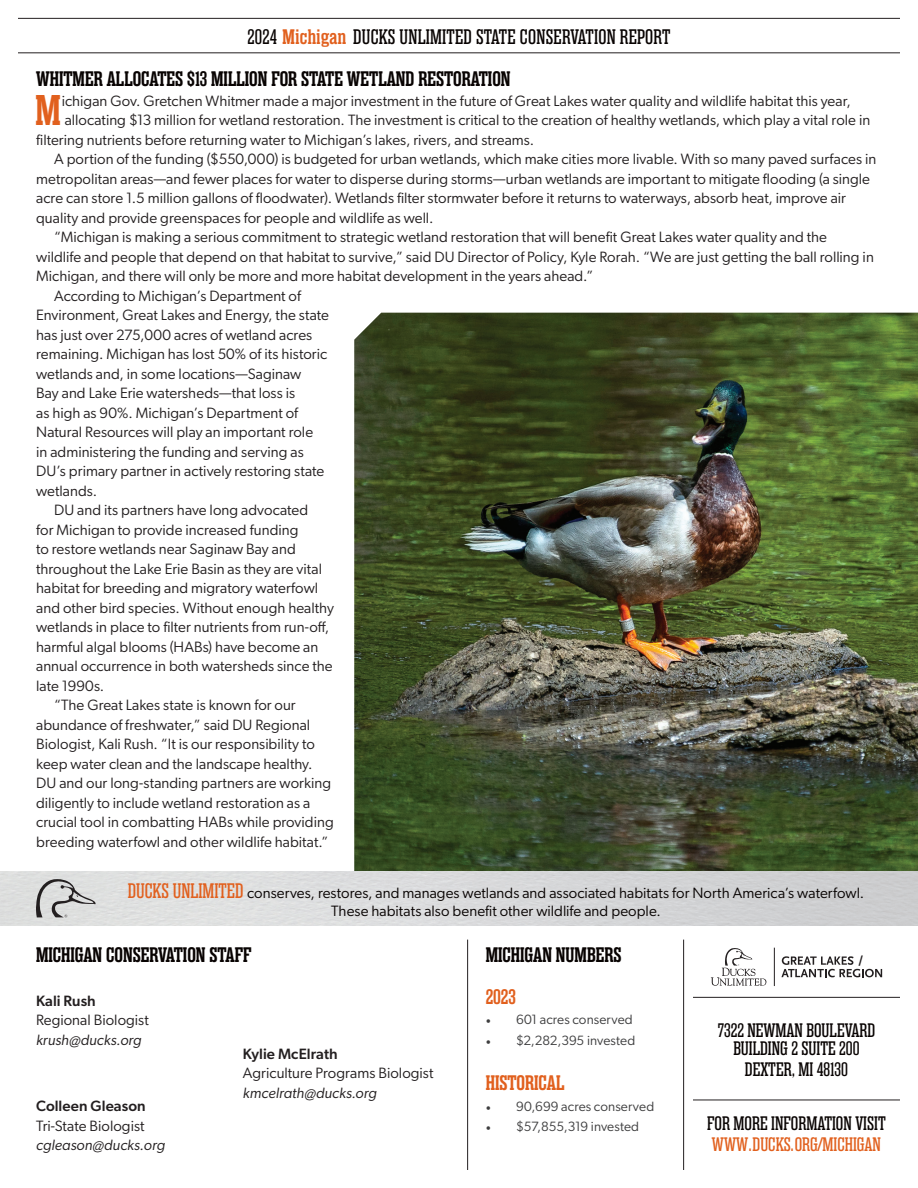
<style>
.page{position:relative;width:918px;height:1188px;background:#fff}
.page>*{position:absolute;margin:0;border:0;box-sizing:border-box;transform-origin:0 0}
.t1{font:600 42.9px "Rama Slab E";color:#e1601e}
.t2{font:600 21px/42.5px "Rama Slab E";color:#080302}
.t3{font:600 21px "Rama Slab E";color:#e1601e}
.t4{font:19.5px/18px "Rama Slab E";color:#080302;text-align:center}
.t5{font:19.5px "Rama Slab E";color:#e1601e}
.t6{font:15px "Gibson";letter-spacing:.005em;color:#231f20}
.t7{font:15px/18px "Gibson";letter-spacing:.005em;color:#080302;text-align:center}
.t8{font:italic 15px "Gibson";letter-spacing:.005em;color:#231f20}
.t9{font:500 15px "Gibson";letter-spacing:.005em;color:#231f20}
.t10{font:13.5px "Gibson";letter-spacing:.005em;color:#3e3e3f}
.t11{font:700 11.4px "Scala Sans OT";color:#231f20}
.s1{font-weight:400}
.s2{color:#e1601e}
.s3{font-family:"Rama Slab E";font-size:21px;color:#e1601e}
.s4{font-family:"Minion Pro"}
</style>
<div class="page">
<img style="left:354px;top:313px;width:564px;height:558px">
<hr style="left:693px;top:997px;width:207px;height:1px;background:#231f20">
<hr style="left:693px;top:1100px;width:207px;height:1px;background:#231f20">
<hr style="left:467px;top:940px;width:1px;height:230px;background:#231f20">
<hr style="left:683px;top:940px;width:1px;height:230px;background:#231f20">
<hr style="left:18px;top:18px;width:882px;height:1px;background:#231f20">
<hr style="left:18px;top:52px;width:882px;height:1px;background:#231f20">
<svg style="left:36px;top:879px;width:60px;height:38px"></svg>
<svg style="left:711px;top:948px;width:55px;height:38px"></svg>
<hr style="left:774px;top:948px;width:1px;height:38px;background:#231f20">
<svg style="left:781px;top:956px;width:101px;height:21px"></svg>
<h2 class="t2" style="left:36px;top:16px;width:636px;text-indent:211px"><span class="s1">2024</span> <span class="s2">Michigan</span> <span class="s1">DUCKS UNLIMITED STATE CONSERVATION REPORT<br></span>WHITMER ALLOCATES $13 MILLION FOR STATE WETLAND RESTORATION</h2>
<h1 class="t1" style="left:36px;top:86px;width:27px">M</h1>
<p class="t6" style="left:62px;top:91px;width:791px">ichigan Gov. Gretchen Whitmer made a major investment in the future of Great Lakes water quality and wildlife habitat this year,</p>
<p class="t6" style="left:65px;top:111px;width:807px">allocating $13 million for wetland restoration. The investment is critical to the creation of healthy wetlands, which play a vital role in</p>
<p class="t6" style="left:36px;top:130px;width:500px">filtering nutrients before returning water to Michigan’s lakes, rivers, and streams.</p>
<p class="t6" style="left:54px;top:150px;width:824px">A portion of the funding ($550,000) is budgeted for urban wetlands, which make cities more livable. With so many paved surfaces in</p>
<p class="t6" style="left:36px;top:169px;width:835px">metropolitan areas—and fewer places for water to disperse during storms—urban wetlands are important to mitigate flooding (a single</p>
<p class="t6" style="left:36px;top:189px;width:811px">acre can store 1.5 million gallons of floodwater). Wetlands filter stormwater before it returns to waterways, absorb heat, improve air</p>
<p class="t6" style="left:36px;top:208px;width:399px">quality and provide greenspaces for people and wildlife as well.</p>
<p class="t6" style="left:54px;top:228px;width:774px">“Michigan is making a serious commitment to strategic wetland restoration that will benefit Great Lakes water quality and the</p>
<p class="t6" style="left:36px;top:247px;width:839px">wildlife and people that depend on that habitat to survive,” said DU Director of Policy, Kyle Rorah. “We are just getting the ball rolling in</p>
<p class="t6" style="left:36px;top:267px;width:559px">Michigan, and there will only be more and more habitat development in the years ahead.”</p>
<p class="t6" style="left:54px;top:286px;width:248px">According to Michigan’s Department of</p>
<p class="t6" style="left:36px;top:306px;width:294px">Environment, Great Lakes and Energy, the state</p>
<p class="t6" style="left:36px;top:325px;width:278px">has just over 275,000 acres of wetland acres</p>
<p class="t6" style="left:36px;top:345px;width:293px">remaining. Michigan has lost 50% of its historic</p>
<p class="t6" style="left:36px;top:364px;width:267px">wetlands and, in some locations—Saginaw</p>
<p class="t6" style="left:36px;top:384px;width:261px">Bay and Lake Erie watersheds—that loss is</p>
<p class="t6" style="left:36px;top:403px;width:263px">as high as 90%. Michigan’s Department of</p>
<p class="t6" style="left:36px;top:423px;width:278px">Natural Resources will play an important role</p>
<p class="t6" style="left:36px;top:442px;width:269px">in administering the funding and serving as</p>
<p class="t6" style="left:36px;top:462px;width:290px">DU’s primary partner in actively restoring state</p>
<p class="t6" style="left:36px;top:481px;width:63px">wetlands.</p>
<p class="t6" style="left:54px;top:501px;width:256px">DU and its partners have long advocated</p>
<p class="t6" style="left:36px;top:520px;width:264px">for Michigan to provide increased funding</p>
<p class="t6" style="left:36px;top:540px;width:261px">to restore wetlands near Saginaw Bay and</p>
<p class="t6" style="left:36px;top:559px;width:287px">throughout the Lake Erie Basin as they are vital</p>
<p class="t6" style="left:36px;top:579px;width:284px">habitat for breeding and migratory waterfowl</p>
<p class="t6" style="left:36px;top:598px;width:299px">and other bird species. Without enough healthy</p>
<p class="t6" style="left:36px;top:618px;width:295px">wetlands in place to filter nutrients from run-off,</p>
<p class="t6" style="left:36px;top:637px;width:284px">harmful algal blooms (HABs) have become an</p>
<p class="t6" style="left:36px;top:657px;width:298px">annual occurrence in both watersheds since the</p>
<p class="t6" style="left:36px;top:676px;width:70px">late 1990s.</p>
<p class="t6" style="left:54px;top:696px;width:243px">“The Great Lakes state is known for our</p>
<p class="t6" style="left:36px;top:715px;width:276px">abundance of freshwater,” said DU Regional</p>
<p class="t6" style="left:36px;top:735px;width:280px">Biologist, Kali Rush. “It is our responsibility to</p>
<p class="t6" style="left:36px;top:754px;width:278px">keep water clean and the landscape healthy.</p>
<p class="t6" style="left:36px;top:774px;width:297px">DU and our long-standing partners are working</p>
<p class="t6" style="left:36px;top:793px;width:276px">diligently to include wetland restoration as a</p>
<p class="t6" style="left:36px;top:813px;width:299px">crucial tool in combatting HABs while providing</p>
<p class="t6" style="left:36px;top:832px;width:294px">breeding waterfowl and other wildlife habitat.”</p>
<p class="t7" style="left:128px;top:884px;width:738px"><span class="s3">DUCKS UNLIMITED</span> conserves, restores, and manages wetlands and associated habitats for North America’s waterfowl.<br>These habitats also benefit other wildlife and people.</p>
<p class="t11" style="left:858px;top:953px;width:6px">/</p>
<p class="t9" style="left:36px;top:992px;width:61px">Kali Rush</p>
<p class="t6" style="left:36px;top:1011px;width:114px">Regional Biologist</p>
<p class="t8" style="left:36px;top:1031px;width:107px">krush@ducks.org</p>
<h2 class="t2" style="left:36px;top:934px;width:217px">MICHIGAN CONSERVATION STAFF</h2>
<h2 class="t2" style="left:486px;top:934px;width:137px">MICHIGAN NUMBERS</h2>
<h2 class="t3" style="left:486px;top:985px;width:32px">2023</h2>
<p class="t10" style="left:486px;top:1012px;width:149px"><span class="s4">•</span> 601 acres conserved</p>
<p class="t10" style="left:486px;top:1032px;width:151px"><span class="s4">•</span> $2,282,395 invested</p>
<h2 class="t3" style="left:486px;top:1071px;width:80px">HISTORICAL</h2>
<p class="t10" style="left:486px;top:1098px;width:170px"><span class="s4">•</span> 90,699 acres conserved</p>
<p class="t10" style="left:486px;top:1118px;width:155px"><span class="s4">•</span> $57,855,319 invested</p>
<h3 class="t4" style="left:718px;top:1022px;width:159px">7322 NEWMAN BOULEVARD<br>BUILDING 2 SUITE 200</h3>
<h3 class="t4" style="left:745px;top:1061px;width:105px">DEXTER, MI 48130</h3>
<h3 class="t4" style="left:707px;top:1114px;width:180px">FOR MORE INFORMATION VISIT</h3>
<h3 class="t5" style="left:712px;top:1133px;width:170px">WWW.DUCKS.ORG/MICHIGAN</h3>
<p class="t9" style="left:243px;top:1044px;width:96px">Kylie McElrath</p>
<p class="t6" style="left:243px;top:1064px;width:192px">Agriculture Programs Biologist</p>
<p class="t8" style="left:243px;top:1084px;width:135px">kmcelrath@ducks.org</p>
<p class="t9" style="left:36px;top:1097px;width:111px">Colleen Gleason</p>
<p class="t6" style="left:36px;top:1117px;width:110px">Tri-State Biologist</p>
<p class="t8" style="left:36px;top:1136px;width:130px">cgleason@ducks.org</p>
</div>
